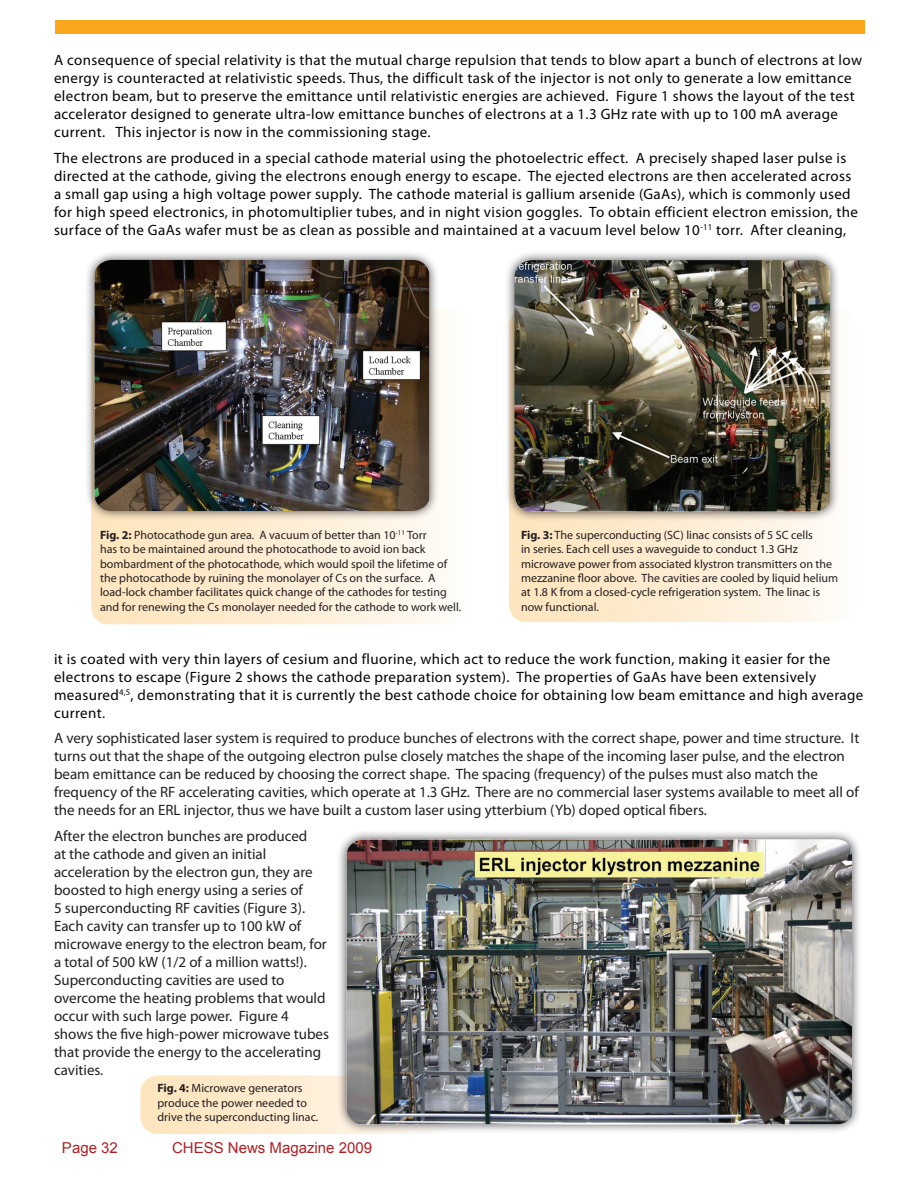
<style>
.page{position:relative;width:918px;height:1188px;background:#fff}
.page>*{position:absolute;margin:0;border:0;box-sizing:border-box;transform-origin:0 0}
.t1{font:15px/18px "Myriad Pro";letter-spacing:.025em;color:#040503}
.t2{font:15px/18px "Myriad Pro";color:#231f20}
.t3{font:15px "Arial";color:#b01f24}
.t4{font:15px "Arial";color:#b12025}
.t5{font:12px/14.4px "Myriad Pro";color:#231f20}
.s1{font-weight:700}
.s2{color:#231f20}
</style>
<div class="page">
<div style="left:56px;top:21px;width:810px;height:13px;background:#f9a61c"></div>
<div style="left:91px;top:309px;width:379px;height:315px;background:linear-gradient(to right,#fde2b8,#fefbf6);border-radius:18px"></div>
<div style="left:84px;top:250px;width:361px;height:277px;background:#231f20;opacity:.75"></div>
<img style="left:94px;top:260px;width:335px;height:251px">
<div style="left:509px;top:309px;width:347px;height:313px;background:linear-gradient(to right,#fde2b8,#fefbf6);border-radius:18px"></div>
<div style="left:505px;top:250px;width:343px;height:278px;background:#231f20;opacity:.75"></div>
<img style="left:514px;top:260px;width:316px;height:252px">
<svg style="left:140px;top:1076px;width:310px;height:58px;background:#fde9cb"></svg>
<div style="left:337px;top:829px;width:533px;height:311px;background:#231f20;opacity:.75"></div>
<img style="left:346px;top:839px;width:506px;height:286px">
<p class="t1" style="left:54px;top:51px;width:810px">A consequence of special relativity is that the mutual charge repulsion that tends to blow apart a bunch of electrons at low energy is counteracted at relativistic speeds. Thus, the difficult task of the injector is not only to generate a low emittance electron beam, but to preserve the emittance until relativistic energies are achieved. Figure 1 shows the layout of the test accelerator designed to generate ultra-low emittance bunches of electrons at a 1.3 GHz rate with up to 100 mA average current. This injector is now in the commissioning stage.</p>
<p class="t1" style="left:54px;top:148px;width:805px">The electrons are produced in a special cathode material using the photoelectric effect. A precisely shaped laser pulse is directed at the cathode, giving the electrons enough energy to escape. The ejected electrons are then accelerated across a small gap using a high voltage power supply. The cathode material is gallium arsenide (GaAs), which is commonly used for high speed electronics, in photomultiplier tubes, and in night vision goggles. To obtain efficient electron emission, the surface of the GaAs wafer must be as clean as possible and maintained at a vacuum level below 10<sup>-11</sup> torr. After cleaning,</p>
<p class="t5" style="left:100px;top:527px;width:363px"><span class="s1">Fig. 2:</span> Photocathode gun area. A vacuum of better than 10<sup>-11</sup> Torr<br>has to be maintained around the photocathode to avoid ion back bombardment of the photocathode, which would spoil the lifetime of the photocathode by ruining the monolayer of Cs on the surface. A load-lock chamber facilitates quick change of the cathodes for testing and for renewing the Cs monolayer needed for the cathode to work well.</p>
<p class="t5" style="left:521px;top:527px;width:319px"><span class="s1">Fig. 3:</span> The superconducting (SC) linac consists of 5 SC cells<br>in series. Each cell uses a waveguide to conduct 1.3 GHz microwave power from associated klystron transmitters on the mezzanine floor above. The cavities are cooled by liquid helium at 1.8 K from a closed-cycle refrigeration system. The linac is now functional.</p>
<p class="t1" style="left:54px;top:649px;width:811px">it is coated with very thin layers of cesium and fluorine, which act to reduce the work function, making it easier for the electrons to escape (Figure 2 shows the cathode preparation system). The properties of GaAs have been extensively measured<sup>4,5</sup>, demonstrating that it is currently the best cathode choice for obtaining low beam emittance and high average current<span class="s2">.</span></p>
<p class="t2" style="left:54px;top:729px;width:807px">A very sophisticated laser system is required to produce bunches of electrons with the correct shape, power and time structure. It turns out that the shape of the outgoing electron pulse closely matches the shape of the incoming laser pulse, and the electron beam emittance can be reduced by choosing the correct shape. The spacing (frequency) of the pulses must also match the frequency of the RF accelerating cavities, which operate at 1.3 GHz. There are no commercial laser systems available to meet all of the needs for an ERL injector, thus we have built a custom laser using ytterbium (Yb) doped optical fibers.</p>
<p class="t2" style="left:54px;top:826px;width:277px">After the electron bunches are produced<br>at the cathode and given an initial acceleration by the electron gun, they are boosted to high energy using a series of<br>5 superconducting RF cavities (Figure 3).<br>Each cavity can transfer up to 100 kW of microwave energy to the electron beam, for a total of 500 kW (1/2 of a million watts!).<br>Superconducting cavities are used to overcome the heating problems that would occur with such large power. Figure 4 shows the five high-power microwave tubes that provide the energy to the accelerating cavities.</p>
<p class="t5" style="left:158px;top:1081px;width:162px"><span class="s1">Fig. 4:</span> Microwave generators produce the power needed to drive the superconducting linac.</p>
<p class="t4" style="left:62px;top:1138px;width:57px">Page 32</p>
<p class="t3" style="left:172px;top:1138px;width:202px">CHESS News Magazine 2009</p>
</div>
